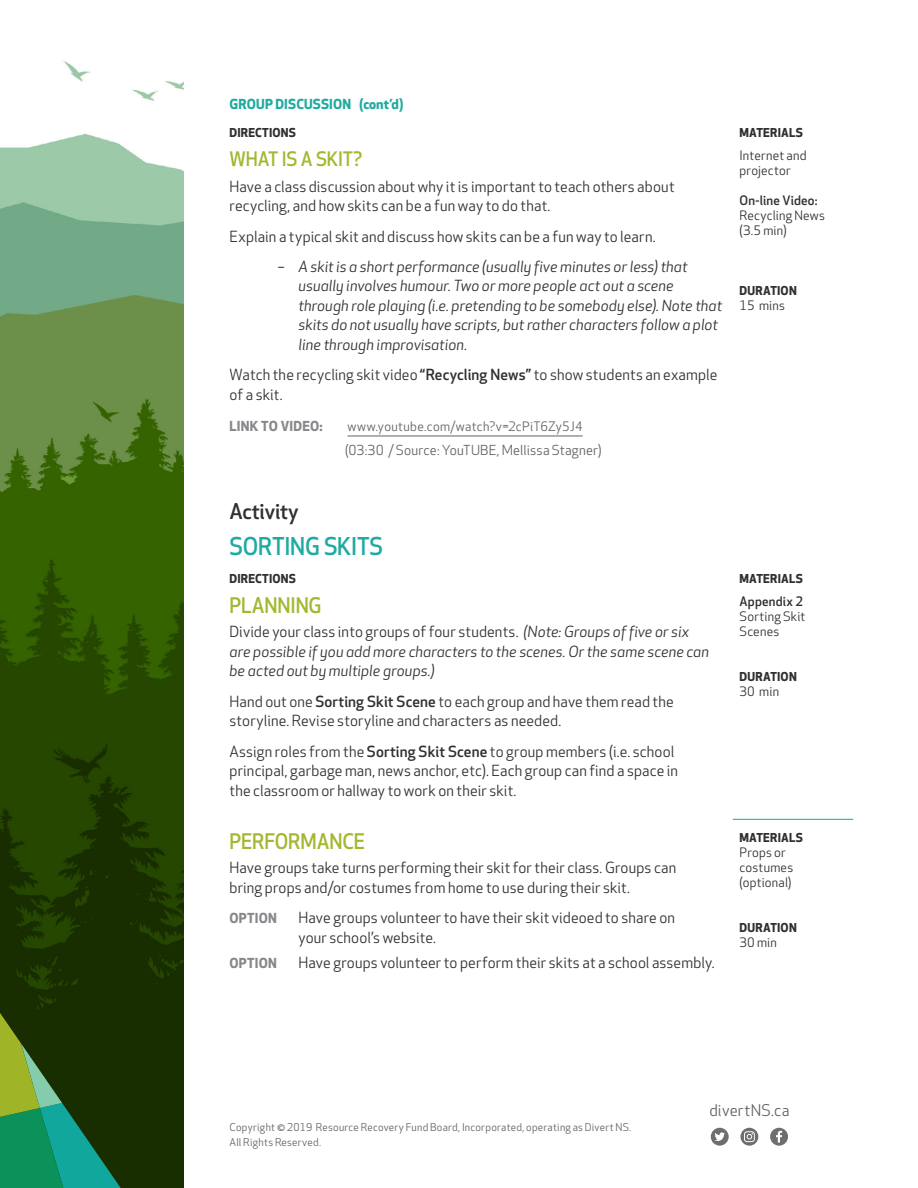
<style>
.page{position:relative;width:918px;height:1188px;background:#fff}
.page>*{position:absolute;margin:0;border:0;box-sizing:border-box;transform-origin:0 0}
.HEAD_2_-_Section_Tit{font:500 24px "Apex New";letter-spacing:-.01em;color:#1faba1;scale:.95 1}
.HEAD_3_-_PART__LIME{font:500 21px "Apex New";letter-spacing:-.005em;color:#a5b731;scale:.95 1}
.Summary_Activity__SU{font:500 21px "Apex New";letter-spacing:-.015em;color:#312f30}
.HEAD_3_-_PART__LIME-2{font:500 19.5px "Apex New";letter-spacing:-.01em;color:#a5b731;scale:.95 1}
.t1{font:15.75px "Apex New";letter-spacing:.015em;color:#616164}
.Body_TABLE{font:15px/19.5px "Apex New";letter-spacing:.01em;color:#312f30}
._3-Body__-_bullet_DA{font:italic 15px/19.5px "Apex New";letter-spacing:.005em;color:#312f30}
.Body_TABLE-2{font:italic 15px/19.5px "Apex New";letter-spacing:.005em;color:#312f30}
.OPTION{font:15px/19.5px "Apex New";letter-spacing:.01em;color:#312f30}
.OPTION-2{font:13.5px "Apex New";letter-spacing:.015em;color:#616164}
.OPTION-3{font:700 13.5px "Apex New";letter-spacing:.02em;color:#86888b}
.SIDEBAR_-_GRADE__HEA{font:700 13.5px "Apex New";letter-spacing:.01em;color:#1faba1}
.Materials{font:12.75px/15px "Apex New";letter-spacing:.015em;color:#312f30}
.OPTION-4{font:12.75px "Apex New";letter-spacing:.025em;color:#616164}
.Materials-2{font:500 12.75px "Apex New";letter-spacing:.015em;color:#312f30}
.SIDEBAR_-_GRADE__HEA-2{font:700 12px "Apex New";letter-spacing:.02em;color:#312f30}
.t2{font:10.5px/14.2px "Apex New";letter-spacing:.025em;color:#616164}
.s1{font-style:normal}
.s2{font-weight:500}
</style>
<div class="page">
<img style="left:0;top:60px;width:184px;height:1128px">
<div style="left:711px;top:1128px;width:18px;height:18px;background:#6d6e70;border-radius:50%"></div>
<svg style="left:715px;top:1132px;width:10px;height:9px"></svg>
<div style="left:770px;top:1128px;width:18px;height:18px;background:#6d6e70;border-radius:50%"></div>
<svg style="left:776px;top:1131px;width:6px;height:12px"></svg>
<svg style="left:740px;top:1128px;width:18px;height:18px"></svg>
<svg style="left:744px;top:1131px;width:11px;height:11px"></svg>
<svg style="left:0;top:1013px;width:121px;height:175px;background:#286934"></svg>
<hr style="left:348px;top:436px;width:235px;height:1px;background:#616164">
<hr style="left:733px;top:819px;width:120px;height:1px;background:#12a79d">
<p class="SIDEBAR_-_GRADE__HEA" style="left:230px;top:96px;width:176px">GROUP DISCUSSION (cont’d)</p>
<p class="SIDEBAR_-_GRADE__HEA-2" style="left:230px;top:126px;width:68px">DIRECTIONS</p>
<p class="SIDEBAR_-_GRADE__HEA-2" style="left:740px;top:126px;width:65px">MATERIALS</p>
<p class="HEAD_3_-_PART__LIME-2" style="left:230px;top:147px;width:141px">WHAT IS A SKIT?</p>
<p class="Body_TABLE" style="left:230px;top:177px;width:447px">Have a class discussion about why it is important to teach others about recycling, and how skits can be a fun way to do that.</p>
<p class="Body_TABLE" style="left:230px;top:227px;width:428px">Explain a typical skit and discuss how skits can be a fun way to learn.</p>
<p class="_3-Body__-_bullet_DA" style="left:298px;top:257px;width:425px;text-indent:-21px"><span class="s1">諸</span> A skit is a short performance (usually five minutes or less) that usually involves humour. Two or more people act out a scene through role playing (i.e. pretending to be somebody else). Note that skits do not usually have scripts, but rather characters follow a plot line through improvisation.</p>
<p class="Body_TABLE" style="left:230px;top:366px;width:489px">Watch the recycling skit video <span class="s2">“Recycling News”</span> to show students an example of a skit.</p>
<p class="OPTION-3" style="left:230px;top:419px;width:95px">LINK TO VIDEO:</p>
<p class="OPTION-4" style="left:348px;top:420px;width:237px">www.youtube.com/watch?v=2cPiT6Zy5J4</p>
<p class="OPTION-2" style="left:345px;top:442px;width:258px">(03:30 / Source: YouTUBE, Mellissa Stagner)</p>
<p class="Materials" style="left:740px;top:149px;width:69px">Internet and projector</p>
<p class="Materials-2" style="left:740px;top:194px;width:80px">On-line Video:</p>
<p class="Materials" style="left:740px;top:209px;width:87px">Recycling News</p>
<p class="Materials" style="left:740px;top:224px;width:49px">(3.5 min)</p>
<p class="SIDEBAR_-_GRADE__HEA-2" style="left:740px;top:284px;width:59px">DURATION</p>
<p class="Materials" style="left:740px;top:299px;width:47px">15 mins</p>
<p class="Summary_Activity__SU" style="left:230px;top:499px;width:71px">Activity</p>
<p class="HEAD_2_-_Section_Tit" style="left:230px;top:532px;width:163px">SORTING SKITS</p>
<p class="SIDEBAR_-_GRADE__HEA-2" style="left:230px;top:572px;width:68px">DIRECTIONS</p>
<p class="SIDEBAR_-_GRADE__HEA-2" style="left:740px;top:572px;width:65px">MATERIALS</p>
<p class="HEAD_3_-_PART__LIME" style="left:230px;top:593px;width:98px">PLANNING</p>
<p class="Body_TABLE-2" style="left:230px;top:623px;width:481px"><span class="s1">Divide your class into groups of four students.</span> (Note: Groups of five or six are possible if you add more characters to the scenes. Or the same scene can be acted out by multiple groups.)</p>
<p class="Body_TABLE" style="left:230px;top:692px;width:446px">Hand out one <span class="s2">Sorting Skit Scene</span> to each group and have them read the storyline. Revise storyline and characters as needed.</p>
<p class="Body_TABLE" style="left:230px;top:742px;width:450px">Assign roles from the <span class="s2">Sorting Skit Scene</span> to group members (i.e. school principal, garbage man, news anchor, etc). Each group can find a space in the classroom or hallway to work on their skit.</p>
<p class="Materials-2" style="left:740px;top:594px;width:65px">Appendix 2</p>
<p class="Materials" style="left:740px;top:610px;width:67px">Sorting Skit<br>Scenes</p>
<p class="SIDEBAR_-_GRADE__HEA-2" style="left:740px;top:670px;width:59px">DURATION</p>
<p class="Materials" style="left:740px;top:685px;width:41px">30 min</p>
<p class="HEAD_3_-_PART__LIME" style="left:230px;top:829px;width:144px">PERFORMANCE</p>
<p class="Body_TABLE" style="left:230px;top:859px;width:448px">Have groups take turns performing their skit for their class. Groups can bring props and/or costumes from home to use during their skit.</p>
<p class="OPTION-3" style="left:230px;top:910px;width:49px">OPTION</p>
<p class="OPTION" style="left:298px;top:909px;width:378px">Have groups volunteer to have their skit videoed to share on your school’s website.</p>
<p class="OPTION-3" style="left:230px;top:955px;width:49px">OPTION</p>
<p class="OPTION" style="left:298px;top:953px;width:418px">Have groups volunteer to perform their skits at a school assembly.</p>
<p class="SIDEBAR_-_GRADE__HEA-2" style="left:740px;top:830px;width:65px">MATERIALS</p>
<p class="Materials" style="left:740px;top:845px;width:55px">Props or costumes (optional)</p>
<p class="SIDEBAR_-_GRADE__HEA-2" style="left:740px;top:920px;width:59px">DURATION</p>
<p class="Materials" style="left:740px;top:935px;width:39px">30 min</p>
<p class="t2" style="left:230px;top:1121px;width:403px">Copyright © 2019 Resource Recovery Fund Board, Incorporated, operating as Divert NS.<br>All Rights Reserved.</p>
<p class="t1" style="left:709px;top:1101px;width:82px">divertNS.ca</p>
</div>
